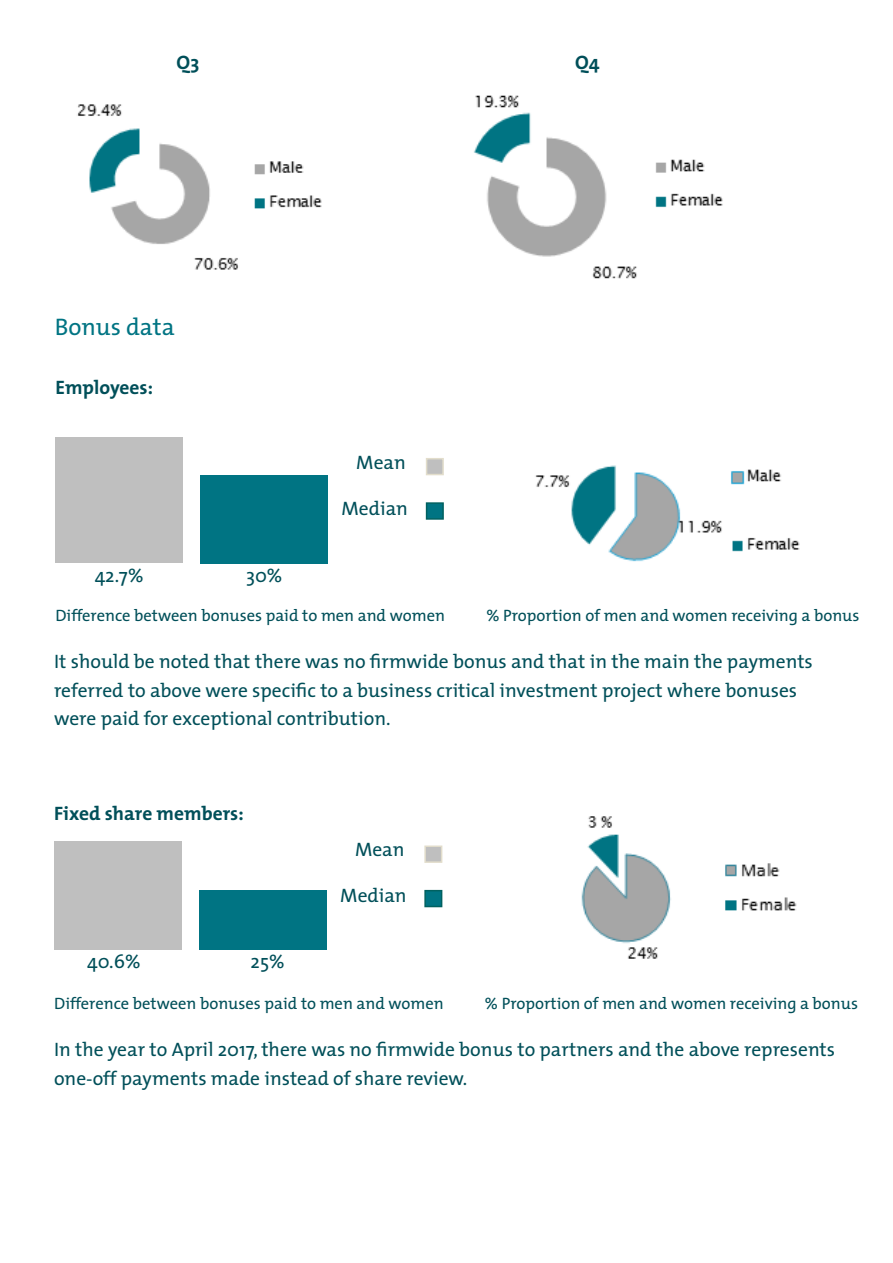
<style>
.page{position:relative;width:893px;height:1263px;background:#fff}
.page>*{position:absolute;margin:0;border:0;box-sizing:border-box;transform-origin:0 0}
.t1{font:24px "The Mix";color:#007483}
.t2{font:19.5px/28.5px "The Mix";color:#004f59}
.t3{font:700 19.5px "The Mix";color:#004f59}
.t4{font:16.5px "The Mix";color:#004f59}
</style>
<div class="page">
<div style="left:426px;top:458px;width:18px;height:17px;background:#bfbfbf;border:2px solid #e2ddcb"></div>
<div style="left:426px;top:502px;width:18px;height:18px;background:#007483;border:2px solid #016160"></div>
<div style="left:55px;top:437px;width:128px;height:125px;background:#bfbfbf"></div>
<div style="left:200px;top:476px;width:128px;height:88px;background:#007483"></div>
<img style="left:535px;top:465px;width:265px;height:97px">
<img style="left:77px;top:104px;width:245px;height:166px">
<img style="left:473px;top:95px;width:250px;height:184px">
<div style="left:424px;top:845px;width:18px;height:18px;background:#bfbfbf;border:2px solid #e2ddcb"></div>
<div style="left:424px;top:890px;width:18px;height:17px;background:#007483;border:2px solid #016160"></div>
<div style="left:54px;top:841px;width:128px;height:108px;background:#bfbfbf"></div>
<div style="left:199px;top:890px;width:128px;height:59px;background:#007483"></div>
<img style="left:581px;top:816px;width:216px;height:143px">
<p class="t3" style="left:177px;top:50px;width:24px">Q3</p>
<p class="t3" style="left:575px;top:50px;width:26px">Q4</p>
<p class="t1" style="left:55px;top:311px;width:121px">Bonus data</p>
<p class="t3" style="left:55px;top:374px;width:99px">Employees:</p>
<p class="t2" style="left:356px;top:448px;width:51px">Mean</p>
<p class="t2" style="left:342px;top:494px;width:68px">Median</p>
<p class="t2" style="left:95px;top:562px;width:51px">42.7%</p>
<p class="t2" style="left:246px;top:562px;width:38px">30%</p>
<p class="t4" style="left:55px;top:605px;width:391px">Difference between bonuses paid to men and women</p>
<p class="t4" style="left:486px;top:605px;width:375px">% Proportion of men and women receiving a bonus</p>
<p class="t2" style="left:54px;top:647px;width:760px">It should be noted that there was no firmwide bonus and that in the main the payments referred to above were specific to a business critical investment project where bonuses were paid for exceptional contribution.</p>
<p class="t3" style="left:54px;top:800px;width:191px">Fixed share members:</p>
<p class="t2" style="left:355px;top:835px;width:51px">Mean</p>
<p class="t2" style="left:340px;top:881px;width:68px">Median</p>
<p class="t2" style="left:87px;top:947px;width:55px">40.6%</p>
<p class="t2" style="left:251px;top:947px;width:36px">25%</p>
<p class="t4" style="left:54px;top:992px;width:391px">Difference between bonuses paid to men and women</p>
<p class="t4" style="left:485px;top:992px;width:375px">% Proportion of men and women receiving a bonus</p>
<p class="t2" style="left:54px;top:1036px;width:783px">In the year to April 2017, there was no firmwide bonus to partners and the above represents one-off payments made instead of share review.</p>
</div>
